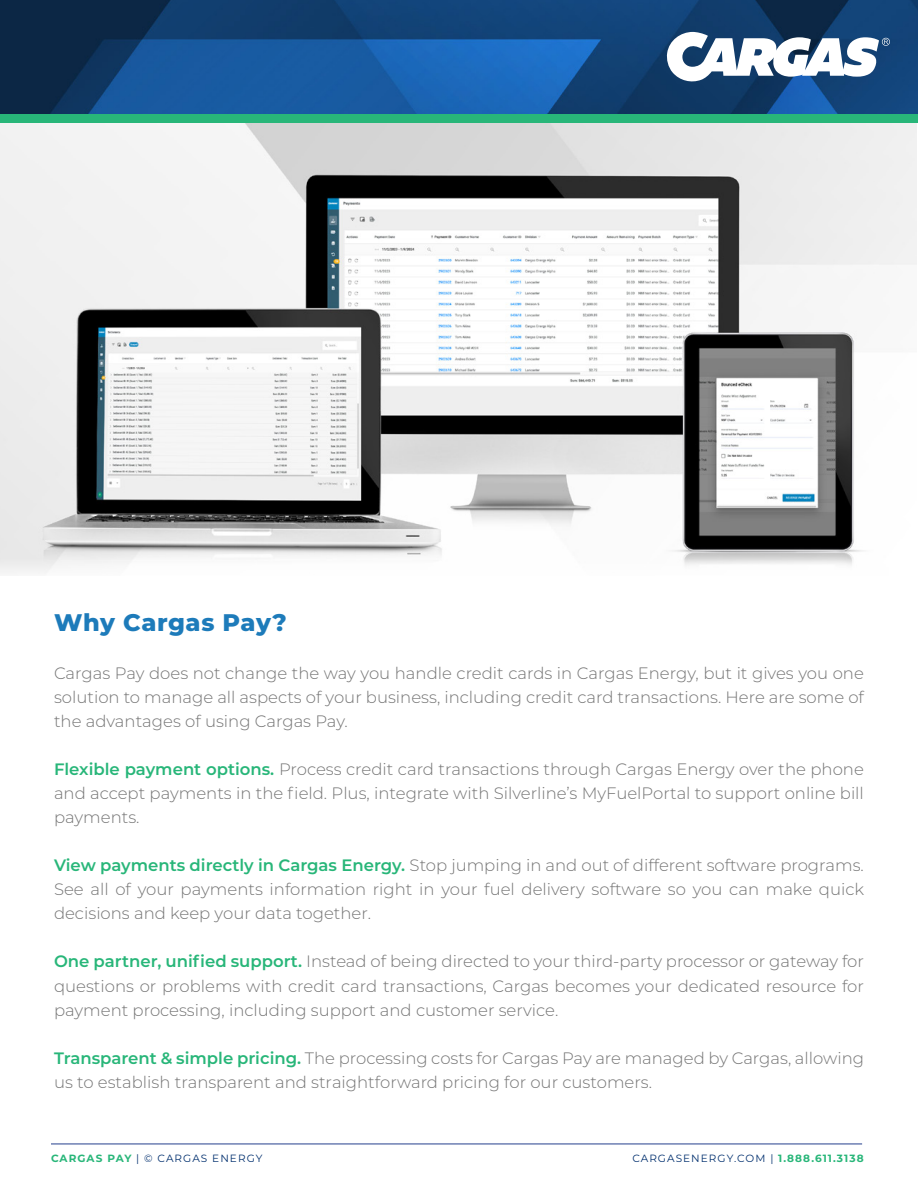
<style>
.page{position:relative;width:918px;height:1188px;background:#fff}
.page>*{position:absolute;margin:0;border:0;box-sizing:border-box;transform-origin:0 0}
.t1{font:800 24px "Montserrat";letter-spacing:.025em;color:#1d7bba}
.t2{font:300 16.5px/24px "Montserrat";color:#747474;text-align:justify}
.t3{font:10.5px "Montserrat";letter-spacing:.1em;color:#002f6e}
.s1{font-weight:600;color:#28b679}
.s2{font-weight:700;color:#28b679}
</style>
<div class="page">
<img style="left:0;top:122px;width:917px;height:433px">
<img style="left:0;top:0;width:918px;height:114px">
<svg style="left:667px;top:32px;width:223px;height:49px"></svg>
<hr style="left:51px;top:1144px;width:811px;height:1px;background:#25408e">
<div style="left:0;top:114px;width:918px;height:8px;background:#28b679"></div>
<h1 class="t1" style="left:54px;top:612px;width:234px">Why Cargas Pay?</h1>
<p class="t2" style="left:54px;top:663px;width:812px">Cargas Pay does not change the way you handle credit cards in Cargas Energy, but it gives you one solution to manage all aspects of your business, including credit card transactions. Here are some of the advantages of using Cargas Pay.</p>
<p class="t2" style="left:54px;top:759px;width:811px"><span class="s1">Flexible payment options.</span> Process credit card transactions through Cargas Energy over the phone and accept payments in the field. Plus, integrate with Silverline’s MyFuelPortal to support online bill payments.</p>
<p class="t2" style="left:54px;top:855px;width:812px"><span class="s1">View payments directly in Cargas Energy.</span> Stop jumping in and out of different software programs.<br>See all of your payments information right in your fuel delivery software so you can make quick decisions and keep your data together.</p>
<p class="t2" style="left:54px;top:951px;width:812px"><span class="s1">One partner, unified support.</span> Instead of being directed to your third-party processor or gateway for questions or problems with credit card transactions, Cargas becomes your dedicated resource for payment processing, including support and customer service.</p>
<p class="t2" style="left:54px;top:1047px;width:812px"><span class="s1">Transparent &amp; simple pricing.</span> The processing costs for Cargas Pay are managed by Cargas, allowing us to establish transparent and straightforward pricing for our customers.</p>
<p class="t3" style="left:51px;top:1154px;width:213px"><span class="s2">CARGAS PAY</span> | © CARGAS ENERGY</p>
<p class="t3" style="left:632px;top:1154px;width:233px">CARGASENERGY.COM | <span class="s2">1.888.611.3138</span></p>
</div>
